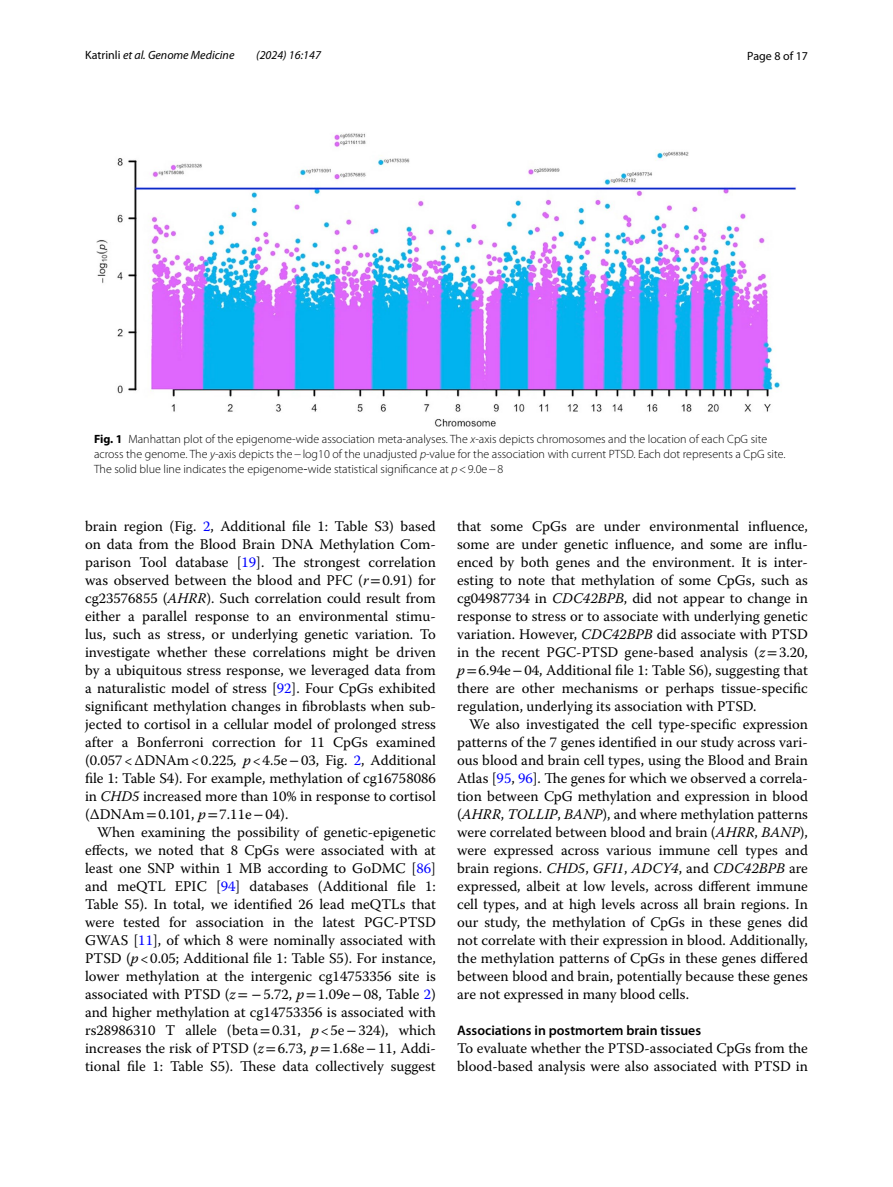
<style>
.page{position:relative;width:893px;height:1187px;background:#fff}
.page>*{position:absolute;margin:0;border:0;box-sizing:border-box;transform-origin:0 0}
.t1{font:14.7px/18px "Warnock Pro";color:#000;text-align:justify}
.t2{font:600 13.8px "Myriad Pro";color:#000}
.t3{font:300 12px/15px "Myriad Pro";color:#000}
.t4{font:italic 12px "Myriad Pro";color:#000}
.t5{font:12px "Myriad Pro";color:#000}
.s1{font-style:normal}
.s2{font-weight:700}
.s3{font-style:italic}
.s4{font-family:"Segoe UI";font-weight:400}
.s5{color:#00f}
.s6{font-family:"STIX"}
</style>
<div class="page">
<img style="left:96px;top:133px;width:701px;height:294px">
<p class="t4" style="left:85px;top:48px;width:151px"><span class="s1">Katrinli</span> et al. Genome Medicine</p>
<p class="t4" style="left:256px;top:48px;width:66px">(2024) 16:147</p>
<p class="t5" style="left:747px;top:48px;width:62px">Page 8 of 17</p>
<p class="t3" style="left:94px;top:431px;width:693px"><span class="s2">Fig. 1</span> Manhattan plot of the epigenome-wide association meta-analyses. The <span class="s3">x</span>-axis depicts chromosomes and the location of each CpG site across the genome. The <span class="s3">y</span>-axis depicts the−log10 of the unadjusted <span class="s3">p</span>-value for the association with current PTSD. Each dot represents a CpG site.<br>The solid blue line indicates the epigenome<span class="s4">‐</span>wide statistical significance at <span class="s3">p</span>&lt;9.0e−8</p>
<p class="t1" style="left:85px;top:517px;width:352px">brain region (Fig. <span class="s5">2</span>, Additional file 1: Table S3) based on data from the Blood Brain DNA Methylation Com&shy;parison Tool database [<span class="s5">19</span>]. The strongest correlation was observed between the blood and PFC (<span class="s3">r</span><span class="s6">=</span>0.91) for cg23576855 (<span class="s3">AHRR</span>). Such correlation could result from either a parallel response to an environmental stimu&shy;lus, such as stress, or underlying genetic variation. To investigate whether these correlations might be driven by a ubiquitous stress response, we leveraged data from a naturalistic model of stress [<span class="s5">92</span>]. Four CpGs exhibited significant methylation changes in fibroblasts when sub&shy;jected to cortisol in a cellular model of prolonged stress after a Bonferroni correction for 11 CpGs examined (0.057&lt;ΔDNAm&lt;0.225<span class="s3">, p</span>&lt;4.5e<span class="s6">−</span>03, Fig. <span class="s5">2</span>, Additional file 1: Table S4). For example, methylation of cg16758086 in <span class="s3">CHD5</span> increased more than 10% in response to cortisol (ΔDNAm<span class="s6">=</span>0.101, <span class="s3">p</span><span class="s6">=</span>7.11e<span class="s6">−</span>04).</p>
<p class="t1" style="left:85px;top:823px;width:352px;text-indent:12px">When examining the possibility of genetic-epigenetic effects, we noted that 8 CpGs were associated with at least one SNP within 1 MB according to GoDMC [<span class="s5">86</span>] and meQTL EPIC [<span class="s5">94</span>] databases (Additional file 1:<br>Table S5). In total, we identified 26 lead meQTLs that were tested for association in the latest PGC-PTSD GWAS [<span class="s5">11</span>], of which 8 were nominally associated with PTSD (<span class="s3">p</span>&lt;0.05; Additional file 1: Table S5). For instance, lower methylation at the intergenic cg14753356 site is associated with PTSD (<span class="s3">z</span><span class="s6">= −</span>5.72, <span class="s3">p</span><span class="s6">=</span>1.09e<span class="s6">−</span>08, Table <span class="s5">2</span>) and higher methylation at cg14753356 is associated with rs28986310 T allele (beta<span class="s6">=</span>0.31, <span class="s3">p</span>&lt;5e<span class="s6">−</span>324), which increases the risk of PTSD (<span class="s3">z</span><span class="s6">=</span>6.73, <span class="s3">p</span><span class="s6">=</span>1.68e<span class="s6">−</span>11, Addi&shy;tional file 1: Table S5). These data collectively suggest</p>
<p class="t1" style="left:457px;top:517px;width:352px">that some CpGs are under environmental influence, some are under genetic influence, and some are influ&shy;enced by both genes and the environment. It is inter&shy;esting to note that methylation of some CpGs, such as cg04987734 in <span class="s3">CDC42BPB</span>, did not appear to change in response to stress or to associate with underlying genetic variation. However, <span class="s3">CDC42BPB</span> did associate with PTSD in the recent PGC-PTSD gene-based analysis (<span class="s3">z</span><span class="s6">=</span>3.20, <span class="s3">p</span><span class="s6">=</span>6.94e<span class="s6">−</span>04, Additional file 1: Table S6), suggesting that there are other mechanisms or perhaps tissue-specific regulation, underlying its association with PTSD.</p>
<p class="t1" style="left:457px;top:715px;width:352px;text-indent:12px">We also investigated the cell type-specific expression patterns of the 7 genes identified in our study across vari&shy;ous blood and brain cell types, using the Blood and Brain Atlas [<span class="s5">95</span>, <span class="s5">96</span>]. The genes for which we observed a correla&shy;tion between CpG methylation and expression in blood (<span class="s3">AHRR</span>, <span class="s3">TOLLIP</span>, <span class="s3">BANP</span>), and where methylation patterns were correlated between blood and brain (<span class="s3">AHRR</span>, <span class="s3">BANP</span>), were expressed across various immune cell types and brain regions. <span class="s3">CHD5</span>, <span class="s3">GFI1</span>, <span class="s3">ADCY4</span>, and <span class="s3">CDC42BPB</span> are expressed, albeit at low levels, across different immune cell types, and at high levels across all brain regions. In our study, the methylation of CpGs in these genes did not correlate with their expression in blood. Additionally, the methylation patterns of CpGs in these genes differed between blood and brain, potentially because these genes are not expressed in many blood cells.</p>
<p class="t2" style="left:457px;top:1021px;width:245px">Associations in postmortem brain tissues</p>
<p class="t1" style="left:457px;top:1039px;width:352px">To evaluate whether the PTSD-associated CpGs from the blood-based analysis were also associated with PTSD in</p>
</div>
